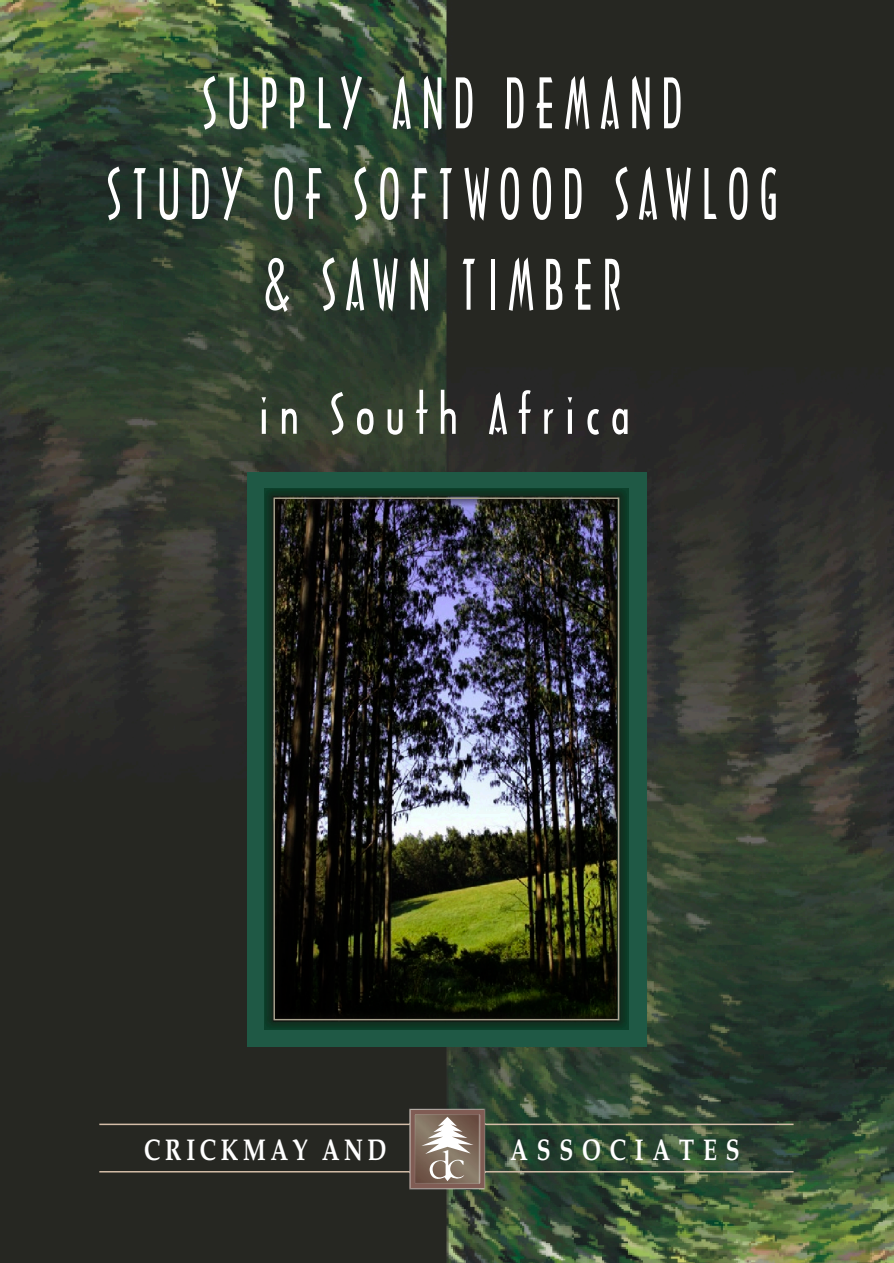
<style>
.page{position:relative;width:894px;height:1263px;background:#fff}
.page>*{position:absolute;margin:0;border:0;box-sizing:border-box;transform-origin:0 0}
.t1{font:66.15px/90.8px "Architecture";letter-spacing:.195em;color:#fff;text-align:center;scale:.8 1}
.t2{font:52.8px "Architecture";letter-spacing:.195em;color:#fff}
.t3{font:700 30px "Book Antiqua";letter-spacing:.205em;color:#fff;scale:.76 1}
.t4{font:700 30px "Book Antiqua";letter-spacing:.39em;color:#fff;scale:.76 1}
</style>
<div class="page">
<img style="left:0;top:0;width:894px;height:1263px">
<div style="left:247px;top:472px;width:400px;height:574px;background:#1f5945"></div>
<hr style="left:99px;top:1171px;width:695px;height:2px;background:#d4bda8">
<hr style="left:99px;top:1124px;width:695px;height:1px;background:#d4bda8">
<img style="left:409px;top:1109px;width:77px;height:80px">
<div style="left:411px;top:1110px;width:73px;height:78px;border:4px solid #805c54"></div>
<svg style="left:421px;top:1117px;width:53px;height:64px"></svg>
<img style="left:265px;top:489px;width:363px;height:540px">
<div style="left:273px;top:497px;width:346px;height:523px;border:2px solid #a8a38f"></div>
<p class="t1" style="left:106px;top:63px;width:841px">SUPPLY AND DEMAND<br>STUDY OF SOFTWOOD SAWLOG &amp; SAWN TIMBER</p>
<p class="t2" style="left:258px;top:390px;width:372px">in South Africa</p>
<p class="t3" style="left:144px;top:1138px;width:320px">CRICKMAY AND</p>
<p class="t4" style="left:510px;top:1138px;width:303px">ASSOCIATES</p>
</div>
